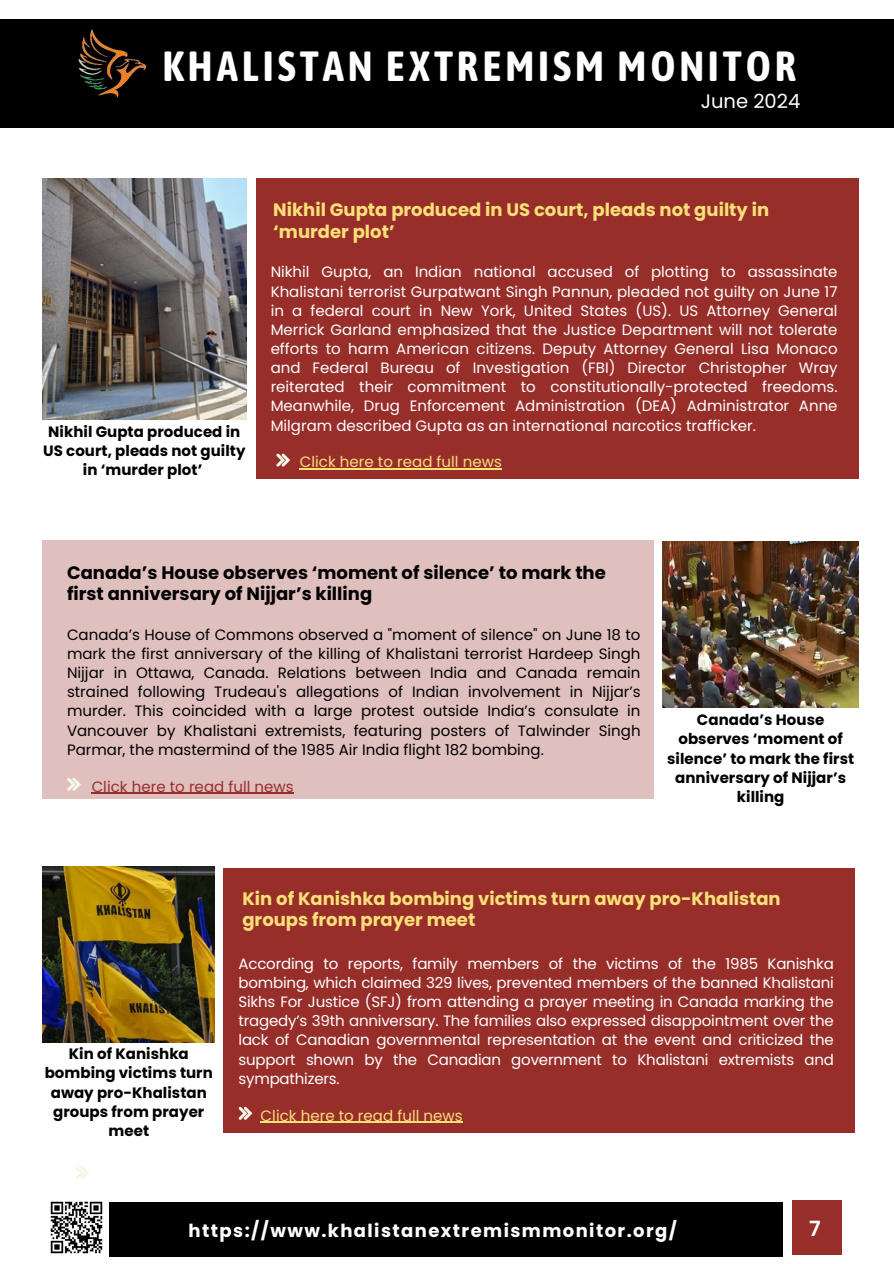
<style>
.page{position:relative;width:894px;height:1264px;background:#fff}
.page>*{position:absolute;margin:0;border:0;box-sizing:border-box;transform-origin:0 0}
.t1{font:700 42px "Asap Condensed";letter-spacing:.09em;color:#fff}
.t2{font:600 21px "Poppins";color:#fff}
.t3{font:19.5px "Poppins";color:#fff}
.t4{font:700 18px/21.3px "Poppins";color:#f8df77}
.t5{font:700 18px/21.3px "Poppins";color:#000}
.t6{font:700 18px "Poppins";letter-spacing:.08em;color:#fff}
.t7{font:15px/19.2px "Poppins";letter-spacing:-.005em;color:#fff;text-align:justify}
.t8{font:15px/19.2px "Poppins";color:#000;text-align:justify}
.t9{font:700 15px/19.2px "Poppins";letter-spacing:.005em;color:#000;text-align:center}
.t10{font:15px "Poppins";letter-spacing:.005em;color:#f8df77}
.t11{font:15px "Poppins";letter-spacing:.005em;color:#982e2a}
</style>
<div class="page">
<div style="left:0;top:19px;width:893px;height:109px;background:#000"></div>
<img style="left:78px;top:29px;width:67px;height:68px">
<div style="left:256px;top:178px;width:602px;height:301px;background:#982e2a"></div>
<svg style="left:276px;top:453px;width:14px;height:13px"></svg>
<div style="left:42px;top:540px;width:611px;height:258px;background:#e0c0bf"></div>
<div style="left:223px;top:867px;width:631px;height:265px;background:#982e2a"></div>
<svg style="left:239px;top:1106px;width:13px;height:13px"></svg>
<div style="left:109px;top:1202px;width:673px;height:54px;background:#000"></div>
<div style="left:791px;top:1200px;width:49px;height:54px;background:#982e2a"></div>
<img style="left:50px;top:1201px;width:53px;height:53px">
<svg style="left:67px;top:778px;width:13px;height:12px"></svg>
<svg style="left:76px;top:1166px;width:13px;height:13px"></svg>
<img style="left:42px;top:178px;width:204px;height:241px">
<img style="left:662px;top:541px;width:196px;height:166px">
<img style="left:42px;top:866px;width:173px;height:175px">
<hr style="left:300px;top:468px;width:202px;height:1px;background:#f8df77">
<hr style="left:92px;top:792px;width:202px;height:1px;background:#982e2a">
<hr style="left:260px;top:1121px;width:202px;height:1px;background:#f8df77">
<p class="t1" style="left:162px;top:42px;width:635px">KHALISTAN EXTREMISM MONITOR</p>
<h2 class="t3" style="left:700px;top:88px;width:101px">June 2024</h2>
<p class="t9" style="left:43px;top:422px;width:204px">Nikhil Gupta produced in<br>US court, pleads not guilty in ‘murder plot’</p>
<h2 class="t4" style="left:273px;top:199px;width:497px">Nikhil Gupta produced in US court, pleads not guilty in ‘murder plot’</h2>
<p class="t7" style="left:270px;top:262px;width:568px">Nikhil Gupta, an Indian national accused of plotting to assassinate Khalistani terrorist Gurpatwant Singh Pannun, pleaded not guilty on June 17 in a federal court in New York, United States (US). US Attorney General Merrick Garland emphasized that the Justice Department will not tolerate efforts to harm American citizens. Deputy Attorney General Lisa Monaco and Federal Bureau of Investigation (FBI) Director Christopher Wray reiterated their commitment to constitutionally-protected freedoms.<br>Meanwhile, Drug Enforcement Administration (DEA) Administrator Anne Milgram described Gupta as an international narcotics trafficker.</p>
<h4 class="t10" style="left:300px;top:451px;width:203px">Click here to read full news</h4>
<p class="t5" style="left:67px;top:562px;width:540px">Canada’s House observes ‘moment of silence’ to mark the first anniversary of Nijjar’s killing</p>
<p class="t8" style="left:67px;top:625px;width:575px">Canada’s House of Commons observed a "moment of silence" on June 18 to mark the first anniversary of the killing of Khalistani terrorist Hardeep Singh Nijjar in Ottawa, Canada. Relations between India and Canada remain strained following Trudeau's allegations of Indian involvement in Nijjar’s murder. This coincided with a large protest outside India’s consulate in Vancouver by Khalistani extremists, featuring posters of Talwinder Singh Parmar, the mastermind of the 1985 Air India flight 182 bombing.</p>
<p class="t11" style="left:92px;top:775px;width:203px">Click here to read full news</p>
<p class="t9" style="left:667px;top:710px;width:188px">Canada’s House observes ‘moment of silence’ to mark the first anniversary of Nijjar’s killing</p>
<p class="t9" style="left:45px;top:1044px;width:170px">Kin of Kanishka bombing victims turn away pro-Khalistan groups from prayer meet</p>
<p class="t4" style="left:242px;top:888px;width:539px">Kin of Kanishka bombing victims turn away pro-Khalistan groups from prayer meet</p>
<p class="t7" style="left:238px;top:954px;width:596px">According to reports, family members of the victims of the 1985 Kanishka bombing, which claimed 329 lives, prevented members of the banned Khalistani Sikhs For Justice (SFJ) from attending a prayer meeting in Canada marking the tragedy’s 39th anniversary. The families also expressed disappointment over the lack of Canadian governmental representation at the event and criticized the support shown by the Canadian government to Khalistani extremists and sympathizers.</p>
<h4 class="t10" style="left:260px;top:1104px;width:203px">Click here to read full news</h4>
<h1 class="t6" style="left:188px;top:1218px;width:489px">https://www.khalistanextremismmonitor.org/</h1>
<p class="t2" style="left:809px;top:1213px;width:13px">7</p>
</div>
